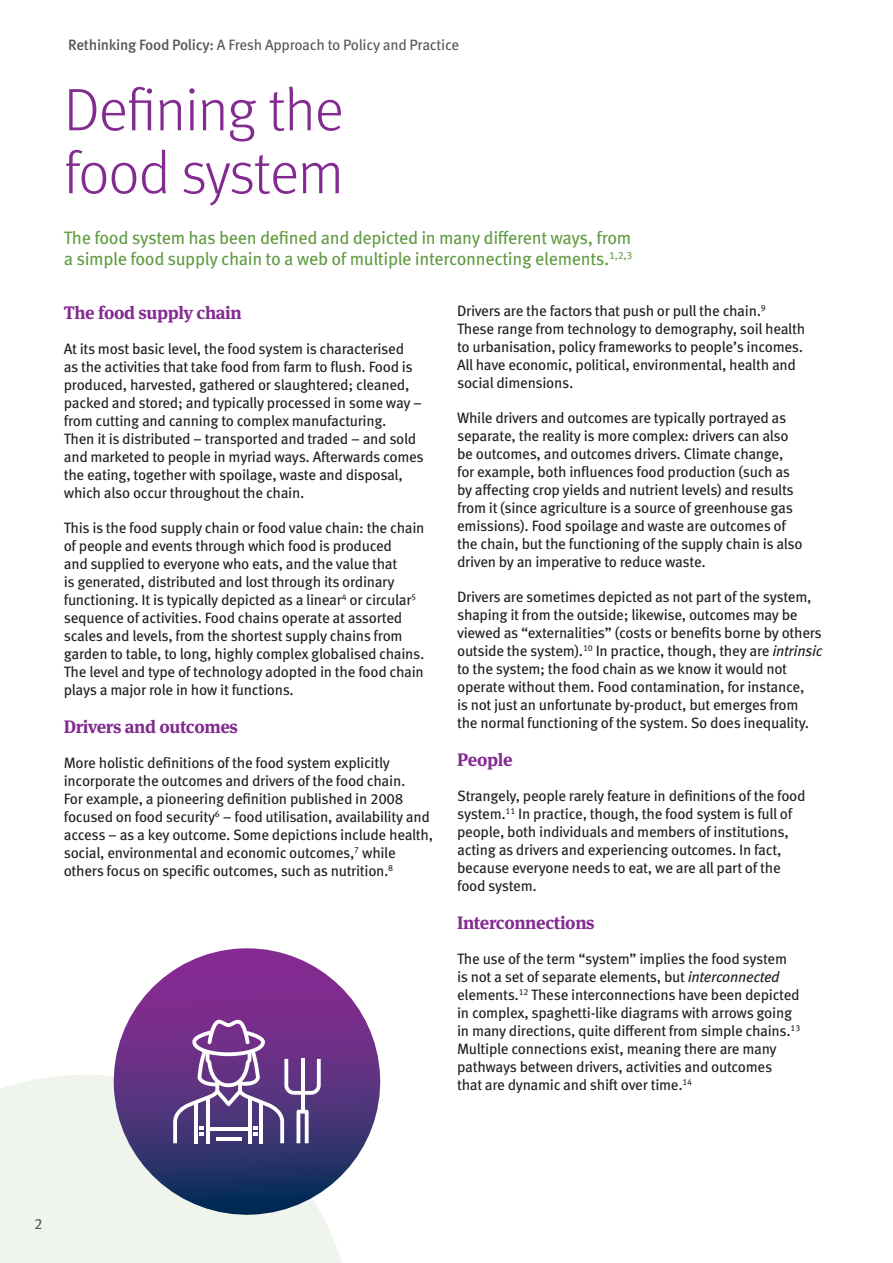
<style>
.page{position:relative;width:893px;height:1263px;background:#fff}
.page>*{position:absolute;margin:0;border:0;box-sizing:border-box;transform-origin:0 0}
._1_Headings{font:300 60px/63px "Meta OT";letter-spacing:-.02em;color:#832b91}
._2_Body{font:18px/21px "Meta OT";letter-spacing:-.02em;color:#629c44}
._2_Body-2{font:700 18px "Meta Serif OT";letter-spacing:-.02em;color:#832b91}
._2_Body-3{font:15px/18px "Meta OT";letter-spacing:-.02em;color:#231f20}
.t1{font:15px "Meta OT";letter-spacing:-.02em;color:#57585a}
.s1{font-weight:500}
.s2{font-style:italic}
</style>
<div class="page">
<div style="left:0;top:1075px;width:342px;height:188px;background:#eff5ec"></div>
<svg style="left:111px;top:948px;width:270px;height:270px"></svg>
<svg style="left:173px;top:1020px;width:148px;height:123px"></svg>
<p class="t1" style="left:68px;top:35px;width:393px"><span class="s1">Rethinking Food Policy:</span> A Fresh Approach to Policy and Practice</p>
<p class="_1_Headings" style="left:64px;top:79px;width:282px">Defining the food system</p>
<p class="_2_Body" style="left:64px;top:227px;width:570px">The food system has been defined and depicted in many different ways, from a simple food supply chain to a web of multiple interconnecting elements.<sup>1,2,3</sup></p>
<p class="_2_Body-2" style="left:64px;top:302px;width:180px">The food supply chain</p>
<p class="_2_Body-3" style="left:64px;top:340px;width:362px">At its most basic level, the food system is characterised<br>as the activities that take food from farm to flush. Food is produced, harvested, gathered or slaughtered; cleaned, packed and stored; and typically processed in some way – from cutting and canning to complex manufacturing.<br>Then it is distributed – transported and traded – and sold and marketed to people in myriad ways. Afterwards comes the eating, together with spoilage, waste and disposal, which also occur throughout the chain.</p>
<p class="_2_Body-3" style="left:64px;top:519px;width:362px">This is the food supply chain or food value chain: the chain of people and events through which food is produced<br>and supplied to everyone who eats, and the value that<br>is generated, distributed and lost through its ordinary functioning. It is typically depicted as a linear<sup>4</sup> or circular<sup>5 </sup>sequence of activities. Food chains operate at assorted scales and levels, from the shortest supply chains from garden to table, to long, highly complex globalised chains.<br>The level and type of technology adopted in the food chain plays a major role in how it functions.</p>
<p class="_2_Body-2" style="left:64px;top:716px;width:176px">Drivers and outcomes</p>
<p class="_2_Body-3" style="left:64px;top:754px;width:371px">More holistic definitions of the food system explicitly incorporate the outcomes and drivers of the food chain.<br>For example, a pioneering definition published in 2008 focused on food security<sup>6</sup> – food utilisation, availability and access – as a key outcome. Some depictions include health, social, environmental and economic outcomes,<sup>7</sup> while others focus on specific outcomes, such as nutrition.<sup>8</sup></p>
<p class="_2_Body-3" style="left:457px;top:302px;width:350px">Drivers are the factors that push or pull the chain.<sup>9<br></sup>These range from technology to demography, soil health to urbanisation, policy frameworks to people’s incomes.<br>All have economic, political, environmental, health and social dimensions.</p>
<p class="_2_Body-3" style="left:457px;top:409px;width:347px">While drivers and outcomes are typically portrayed as separate, the reality is more complex: drivers can also be outcomes, and outcomes drivers. Climate change, for example, both influences food production (such as by affecting crop yields and nutrient levels) and results from it (since agriculture is a source of greenhouse gas emissions). Food spoilage and waste are outcomes of the chain, but the functioning of the supply chain is also driven by an imperative to reduce waste.</p>
<p class="_2_Body-3" style="left:457px;top:588px;width:367px">Drivers are sometimes depicted as not part of the system, shaping it from the outside; likewise, outcomes may be viewed as “externalities” (costs or benefits borne by others outside the system).<sup>10</sup> In practice, though, they are <span class="s2">intrinsic </span>to the system; the food chain as we know it would not operate without them. Food contamination, for instance,<br>is not just an unfortunate by-product, but emerges from the normal functioning of the system. So does inequality.</p>
<p class="_2_Body-2" style="left:457px;top:749px;width:57px">People</p>
<p class="_2_Body-3" style="left:457px;top:787px;width:350px">Strangely, people rarely feature in definitions of the food system.<sup>11</sup> In practice, though, the food system is full of people, both individuals and members of institutions, acting as drivers and experiencing outcomes. In fact, because everyone needs to eat, we are all part of the food system.</p>
<p class="_2_Body-2" style="left:457px;top:912px;width:139px">Interconnections</p>
<p class="_2_Body-3" style="left:457px;top:950px;width:345px">The use of the term “system” implies the food system is not a set of separate elements, but <span class="s2">interconnected </span>elements.<sup>12</sup> These interconnections have been depicted in complex, spaghetti-like diagrams with arrows going in many directions, quite different from simple chains.<sup>13<br></sup>Multiple connections exist, meaning there are many pathways between drivers, activities and outcomes that are dynamic and shift over time.<sup>14</sup></p>
<p class="t1" style="left:34px;top:1214px;width:10px">2</p>
</div>
